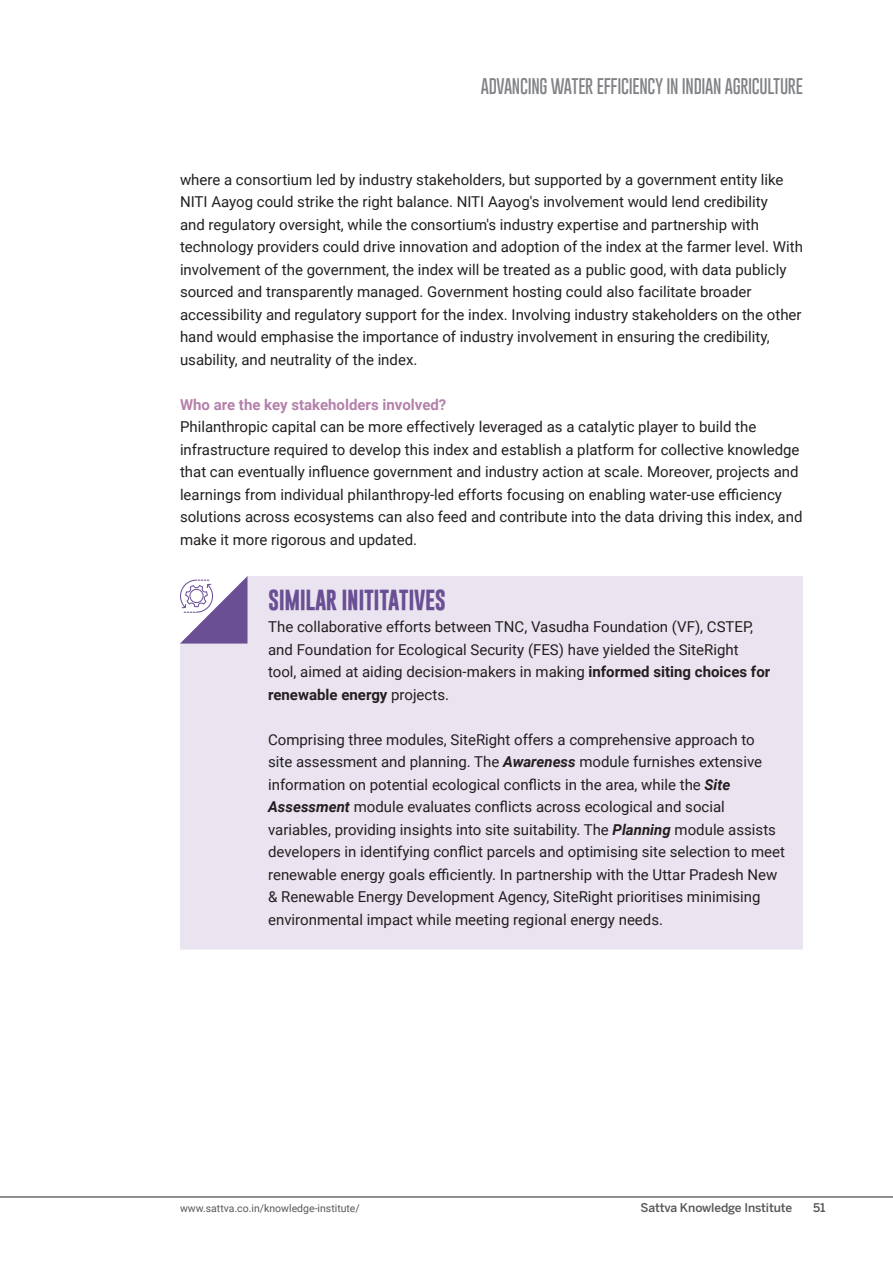
<style>
.page{position:relative;width:893px;height:1263px;background:#fff}
.page>*{position:absolute;margin:0;border:0;box-sizing:border-box;transform-origin:0 0}
.t1{font:700 21px "Gobold";letter-spacing:-.02em;color:#6a4f94}
.t2{font:100 16.5px "Gobold";letter-spacing:-.02em;color:#808285}
.Body_Text{font:15px/22.5px "Roboto";color:#231f20}
.Mauve_heading{font:700 15px "Roboto";color:#b481aa}
.t3{font:500 12px "Benton Sans";letter-spacing:-.01em;color:#57585a}
.t4{font:10.5px "Roboto";color:#57585a}
.s1{font-weight:700}
.s2{font-weight:700;font-style:italic}
</style>
<div class="page">
<hr style="left:0;top:1197px;width:893px;height:1px;background:#231f20">
<div style="left:180px;top:576px;width:623px;height:374px;background:#e9e4ef"></div>
<svg style="left:180px;top:576px;width:68px;height:68px"></svg>
<p class="t2" style="left:481px;top:76px;width:324px">ADVANCING WATER EFFICIENCY IN INDIAN AGRICULTURE</p>
<p class="Body_Text" style="left:180px;top:167px;width:624px">where a consortium led by industry stakeholders, but supported by a government entity like NITI Aayog could strike the right balance. NITI Aayog's involvement would lend credibility<br>and regulatory oversight, while the consortium's industry expertise and partnership with technology providers could drive innovation and adoption of the index at the farmer level. With involvement of the government, the index will be treated as a public good, with data publicly sourced and transparently managed. Government hosting could also facilitate broader accessibility and regulatory support for the index. Involving industry stakeholders on the other hand would emphasise the importance of industry involvement in ensuring the credibility, usability, and neutrality of the index.</p>
<p class="Mauve_heading" style="left:180px;top:394px;width:268px">Who are the key stakeholders involved?</p>
<p class="Body_Text" style="left:180px;top:415px;width:624px">Philanthropic capital can be more effectively leveraged as a catalytic player to build the infrastructure required to develop this index and establish a platform for collective knowledge that can eventually influence government and industry action at scale. Moreover, projects and learnings from individual philanthropy-led efforts focusing on enabling water-use efficiency solutions across ecosystems can also feed and contribute into the data driving this index, and make it more rigorous and updated.</p>
<p class="t1" style="left:268px;top:586px;width:179px">SIMILAR INITITATIVES</p>
<p class="Body_Text" style="left:268px;top:615px;width:504px">The collaborative efforts between TNC, Vasudha Foundation (VF), CSTEP, and Foundation for Ecological Security (FES) have yielded the SiteRight tool, aimed at aiding decision-makers in making <span class="s1">informed siting choices for renewable energy</span> projects.</p>
<p class="Body_Text" style="left:268px;top:728px;width:518px">Comprising three modules, SiteRight offers a comprehensive approach to<br>site assessment and planning. The <span class="s2">Awareness</span> module furnishes extensive information on potential ecological conflicts in the area, while the <span class="s2">Site Assessment</span> module evaluates conflicts across ecological and social variables, providing insights into site suitability. The <span class="s2">Planning</span> module assists developers in identifying conflict parcels and optimising site selection to meet renewable energy goals efficiently. In partnership with the Uttar Pradesh New &amp; Renewable Energy Development Agency, SiteRight prioritises minimising environmental impact while meeting regional energy needs.</p>
<p class="t4" style="left:180px;top:1201px;width:181px">www.sattva.co.in/knowledge-institute/</p>
<p class="t3" style="left:640px;top:1200px;width:153px">Sattva Knowledge Institute</p>
<p class="t3" style="left:813px;top:1200px;width:14px">51</p>
</div>
